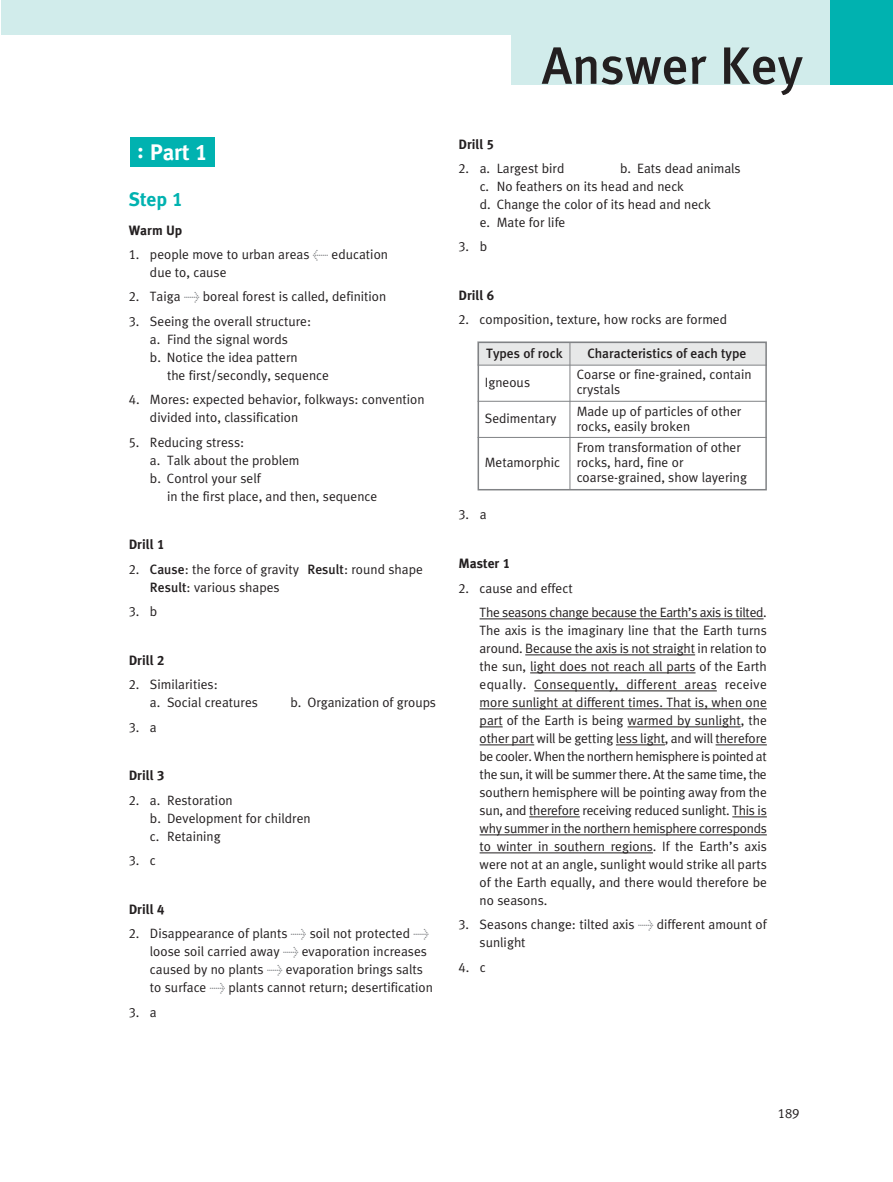
<style>
.page{position:relative;width:893px;height:1182px;background:#fff}
.page>*{position:absolute;margin:0;border:0;box-sizing:border-box;transform-origin:0 0}
.t1{font:500 52.5px "Meta Plus";color:#231f20}
.t2{font:700 22.5px "Meta Plus";color:#fff}
.t3{font:700 19.5px "Meta Plus";color:#00b2b0}
.t4{font:13.5px/18px "Meta Plus Normal";color:#231f20}
.t5{font:13.5px/24.5px "Meta Plus Normal";letter-spacing:-.02em;color:#231f20}
.t6{font:700 13.5px "Meta Plus";color:#231f20}
.t7{font:500 13.5px "Meta Plus";color:#231f20}
.t8{font:13.5px "Meta Plus Normal Caps";color:#231f20}
.s1{font-family:"Meta Plus Bold Caps";font-weight:400}
.s2{font-family:"Meta Plus Normal Caps"}
.s3{color:#808285}
.s4{font-family:"Meta Plus";font-weight:500}
.s5{font-family:"Meta Plus Normal"}
</style>
<div class="page">
<hr style="left:479px;top:619px;width:284px;height:1px;background:#231f20">
<hr style="left:525px;top:655px;width:170px;height:1px;background:#231f20">
<hr style="left:530px;top:673px;width:165px;height:1px;background:#231f20">
<hr style="left:534px;top:691px;width:182px;height:1px;background:#231f20">
<hr style="left:479px;top:709px;width:287px;height:1px;background:#231f20">
<svg style="left:479px;top:727px;width:23px;height:1px"></svg>
<hr style="left:627px;top:727px;width:113px;height:1px;background:#231f20">
<hr style="left:479px;top:745px;width:55px;height:1px;background:#231f20">
<hr style="left:616px;top:745px;width:49px;height:1px;background:#231f20">
<hr style="left:715px;top:745px;width:51px;height:1px;background:#231f20">
<hr style="left:529px;top:817px;width:51px;height:1px;background:#231f20">
<hr style="left:732px;top:817px;width:34px;height:1px;background:#231f20">
<hr style="left:479px;top:835px;width:287px;height:1px;background:#231f20">
<hr style="left:479px;top:853px;width:174px;height:1px;background:#231f20">
<div style="left:130px;top:138px;width:85px;height:29px;background:#00b2b0"></div>
<div style="left:1px;top:0;width:808px;height:34px;background:#d1eceb"></div>
<div style="left:511px;top:0;width:381px;height:84px;background:#d1eceb"></div>
<div style="left:830px;top:0;width:62px;height:84px;background:#00b2b0"></div>
<div style="left:477px;top:342px;width:289px;height:23px;background:#e7e8e8"></div>
<div style="left:477px;top:342px;width:289px;height:148px;border:2px solid #808285"></div>
<hr style="left:477px;top:365px;width:289px;height:1px;background:#808285">
<hr style="left:477px;top:401px;width:289px;height:1px;background:#808285">
<hr style="left:477px;top:437px;width:289px;height:1px;background:#808285">
<hr style="left:569px;top:343px;width:1px;height:147px;background:#808285">
<h2 class="t2" style="left:137px;top:143px;width:72px">: Part <span class="s1">1</span></h2>
<h3 class="t3" style="left:129px;top:192px;width:55px">Step <span class="s1">1</span></h3>
<p class="t6" style="left:129px;top:225px;width:55px">Warm Up</p>
<p class="t4" style="left:150px;top:246px;width:239px;text-indent:-21px"><span class="s2">1</span>. people move to urban areas <span class="s3">&lt;</span> education due to, cause</p>
<p class="t4" style="left:129px;top:289px;width:259px"><span class="s2">2.</span> Taiga <span class="s3">&gt;</span> boreal forest is called, definition</p>
<p class="t4" style="left:129px;top:313px;width:184px;text-align:center"><span class="s2">3.</span> Seeing the overall structure: a. Find the signal words<br>b. Notice the idea pattern</p>
<p class="t4" style="left:167px;top:367px;width:163px">the first/secondly, sequence</p>
<p class="t4" style="left:150px;top:392px;width:276px;text-indent:-21px"><span class="s2">4.</span> Mores: expected behavior, folkways: convention divided into, classification</p>
<p class="t4" style="left:150px;top:434px;width:151px;text-indent:-21px"><span class="s2">5.</span> Reducing stress:<br>a. Talk about the problem b. Control your self</p>
<p class="t4" style="left:167px;top:488px;width:212px">in the first place, and then, sequence</p>
<p class="t6" style="left:129px;top:540px;width:37px">Drill <span class="s1">1</span></p>
<p class="t4" style="left:150px;top:561px;width:274px;text-indent:-21px"><span class="s2">2.</span> <span class="s4">Cause</span>: the force of gravity <span class="s4">Result</span>: round shape<br><span class="s4">Result</span>: various shapes</p>
<p class="t8" style="left:129px;top:604px;width:30px">3. <span class="s5">b</span></p>
<p class="t6" style="left:129px;top:655px;width:37px">Drill <span class="s1">2</span></p>
<p class="t4" style="left:150px;top:677px;width:110px;text-indent:-21px"><span class="s2">2.</span> Similarities:<br>a. Social creatures</p>
<p class="t4" style="left:290px;top:695px;width:147px">b. Organization of groups</p>
<p class="t8" style="left:129px;top:719px;width:30px">3. <span class="s5">a</span></p>
<p class="t6" style="left:129px;top:771px;width:37px">Drill <span class="s1">3</span></p>
<p class="t4" style="left:150px;top:792px;width:162px;text-indent:-21px"><span class="s2">2.</span> a. Restoration<br>b. Development for children c. Retaining</p>
<p class="t8" style="left:129px;top:853px;width:29px">3. <span class="s5">c</span></p>
<p class="t6" style="left:129px;top:904px;width:37px">Drill <span class="s1">4</span></p>
<p class="t4" style="left:150px;top:926px;width:284px;text-indent:-21px"><span class="s2">2.</span> Disappearance of plants <span class="s3">&gt;</span> soil not protected <span class="s3">&gt; </span>loose soil carried away <span class="s3">&gt;</span> evaporation increases caused by no plants <span class="s3">&gt;</span> evaporation brings salts to surface <span class="s3">&gt;</span> plants cannot return; desertification</p>
<p class="t8" style="left:129px;top:1004px;width:30px">3. <span class="s5">a</span></p>
<h1 class="t1" style="left:542px;top:45px;width:263px">Answer Key</h1>
<p class="t6" style="left:458px;top:139px;width:37px">Drill <span class="s1">5</span></p>
<p class="t4" style="left:458px;top:160px;width:108px"><span class="s2">2.</span> a. Largest bird</p>
<p class="t4" style="left:479px;top:160px;width:262px;text-indent:140px">b. Eats dead animals c. No feathers on its head and neck<br>d. Change the color of its head and neck<br>e. Mate for life</p>
<p class="t8" style="left:458px;top:239px;width:30px">3. <span class="s5">b</span></p>
<p class="t6" style="left:458px;top:290px;width:37px">Drill <span class="s1">6</span></p>
<p class="t4" style="left:458px;top:312px;width:270px"><span class="s2">2.</span> composition, texture, how rocks are formed</p>
<p class="t7" style="left:486px;top:348px;width:78px">Types of rock</p>
<p class="t7" style="left:587px;top:348px;width:160px">Characteristics of each type</p>
<p class="t4" style="left:485px;top:375px;width:47px">Igneous</p>
<p class="t4" style="left:485px;top:411px;width:73px">Sedimentary</p>
<p class="t4" style="left:485px;top:454px;width:77px">Metamorphic</p>
<p class="t4" style="left:576px;top:368px;width:176px;line-height:15px">Coarse or fine-grained, contain crystals</p>
<p class="t4" style="left:576px;top:405px;width:166px;line-height:15px">Made up of particles of other rocks, easily broken</p>
<p class="t4" style="left:576px;top:441px;width:172px;line-height:15px">From transformation of other rocks, hard, fine or coarse-grained, show layering</p>
<p class="t8" style="left:458px;top:507px;width:30px">3. <span class="s5">a</span></p>
<p class="t6" style="left:458px;top:558px;width:53px">Master <span class="s1">1</span></p>
<p class="t5" style="left:479px;top:577px;width:289px;text-indent:-21px"><span class="s2">2.</span> cause and effect<br>The seasons change because the Earth’s axis is tilted.</p>
<p class="t4" style="left:479px;top:622px;width:289px;text-align:justify">The axis is the imaginary line that the Earth turns around. Because the axis is not straight in relation to the sun, light does not reach all parts of the Earth equally. Consequently, different areas receive more sunlight at different times. That is, when one part of the Earth is being warmed by sunlight, the other part will be getting less light, and will therefore be cooler. When the northern hemisphere is pointed at the sun, it will be summer there. At the same time, the southern hemisphere will be pointing away from the sun, and therefore receiving reduced sunlight. This is why summer in the northern hemisphere corresponds to winter in southern regions. If the Earth’s axis were not at an angle, sunlight would strike all parts of the Earth equally, and there would therefore be no seasons.</p>
<p class="t4" style="left:479px;top:917px;width:288px;text-indent:-21px"><span class="s2">3</span>. Seasons change: tilted axis <span class="s3">&gt;</span> different amount of sunlight</p>
<p class="t8" style="left:458px;top:959px;width:29px">4. <span class="s5">c</span></p>
<p class="t8" style="left:777px;top:1105px;width:23px">189</p>
</div>
